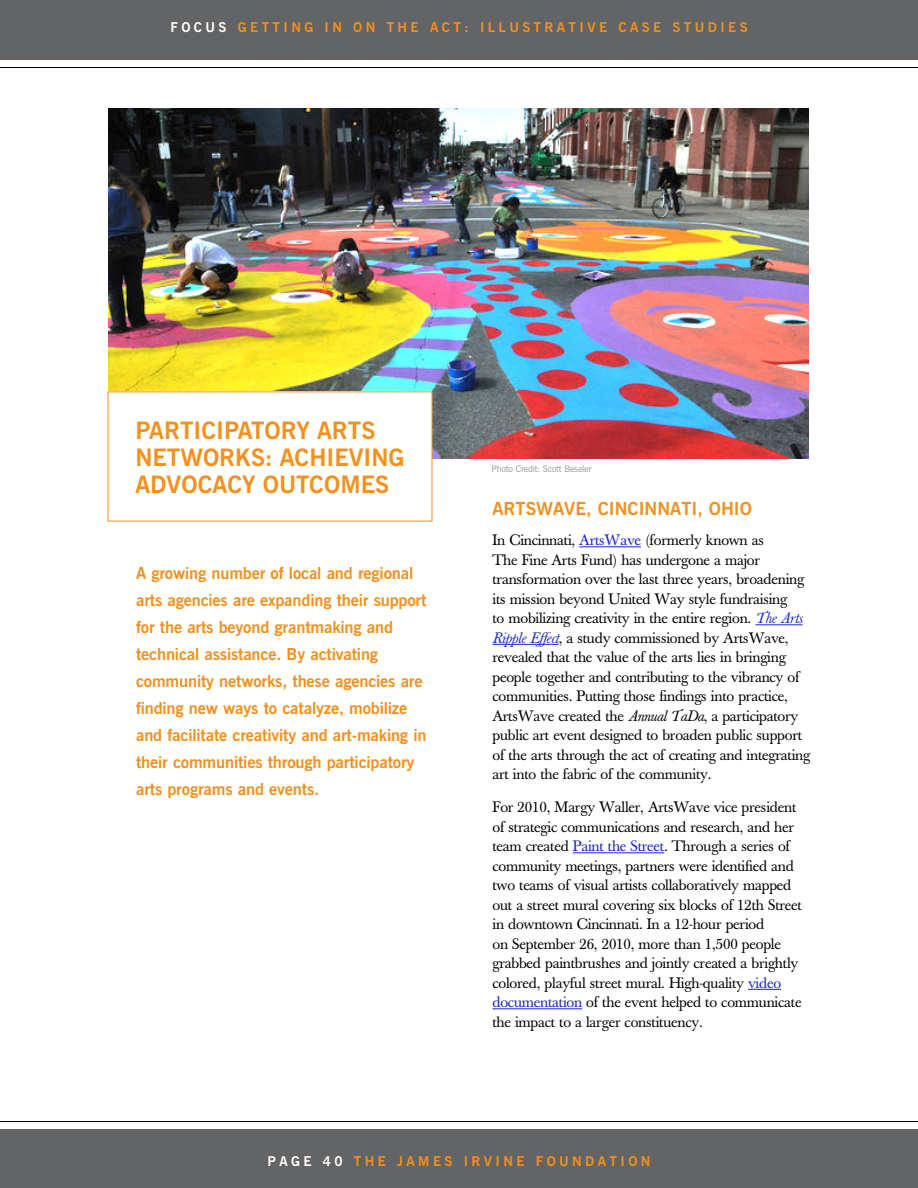
<style>
.page{position:relative;width:918px;height:1188px;background:#fff}
.page>*{position:absolute;margin:0;border:0;box-sizing:border-box;transform-origin:0 0}
.t1{font:700 24px/27px "News Gothic BT";color:#f4901d}
.t2{font:700 18px "News Gothic BT";color:#f4901d}
.t3{font:700 16.5px/27px "News Gothic BT";letter-spacing:-.01em;color:#f4901d}
.t4{font:15px/19.5px "Baskerville";letter-spacing:-.015em;color:#000}
.t5{font:700 13.5px "News Gothic BT";letter-spacing:.25em;color:#f4901d}
.t6{font:9px "News Gothic BT";letter-spacing:-.015em;color:#939598}
.s1{color:#fff}
.s2{color:#1723cd}
.s3{font-style:italic;color:#1723cd}
.s4{font-style:italic}
</style>
<div class="page">
<hr style="left:0;top:67px;width:918px;height:1px;background:#000">
<div style="left:0;top:0;width:918px;height:59px;background:#636466"></div>
<div style="left:0;top:1130px;width:918px;height:58px;background:#636466"></div>
<hr style="left:0;top:1121px;width:918px;height:1px;background:#000">
<img style="left:108px;top:108px;width:700px;height:350px">
<div style="left:108px;top:392px;width:324px;height:129px;background:#fff"></div>
<hr style="left:579px;top:546px;width:62px;height:1px;background:#1723cd">
<hr style="left:755px;top:624px;width:48px;height:1px;background:#1723cd">
<hr style="left:492px;top:644px;width:67px;height:1px;background:#1723cd">
<hr style="left:573px;top:852px;width:91px;height:1px;background:#1723cd">
<hr style="left:748px;top:989px;width:33px;height:1px;background:#1723cd">
<hr style="left:492px;top:1008px;width:90px;height:1px;background:#1723cd">
<p class="t5" style="left:170px;top:19px;width:319px"><span class="s1">focus</span> Getting I n On the Act: Ill</p>
<p class="t5" style="left:509px;top:19px;width:240px">ustrative Case Studies</p>
<h1 class="t1" style="left:135px;top:416px;width:271px">Participatory Arts<br>N etworks: Achieving<br>Advocacy Outcomes</h1>
<p class="t3" style="left:136px;top:560px;width:292px">A growing number of local and regional arts agencies are expanding their support for the arts beyond grantmaking and technical assistance. By activating community networks, these agencies are finding new ways to catalyze, mobilize and facilitate creativity and art-making in their communities through participatory arts programs and events.</p>
<p class="t6" style="left:491px;top:463px;width:102px">Photo Credit: Scott Beseler</p>
<p class="t2" style="left:492px;top:498px;width:261px">ArtsWave, Cincinnati, Ohio</p>
<p class="t4" style="left:492px;top:531px;width:319px">In Cincinnati, <span class="s2">ArtsWave</span> (formerly known as<br>The Fine Arts Fund) has undergone a major transformation over the last three years, broadening its mission beyond United Way style fundraising<br>to mobilizing creativity in the entire region. <span class="s3">The Arts Ripple Effect</span>, a study commissioned by ArtsWave, revealed that the value of the arts lies in bringing people together and contributing to the vibrancy of communities. Putting those findings into practice, ArtsWave created the <span class="s4">Annual TaDa</span>, a participatory public art event designed to broaden public support of the arts through the act of creating and integrating art into the fabric of the community.</p>
<p class="t4" style="left:492px;top:798px;width:311px">For 2010, Margy Waller, ArtsWave vice president of strategic communications and research, and her team created <span class="s2">Paint the Street</span>. Through a series of community meetings, partners were identified and two teams of visual artists collaboratively mapped out a street mural covering six blocks of 12th Street in downtown Cincinnati. In a 12-hour period<br>on September 26, 2010, more than 1,500 people grabbed paintbrushes and jointly created a brightly colored, playful street mural. High-quality <span class="s2">video documentation</span> of the event helped to communicate the impact to a larger constituency.</p>
<p class="t5" style="left:267px;top:1153px;width:385px"><span class="s1">page 40</span> the james irvine foundation</p>
</div>
